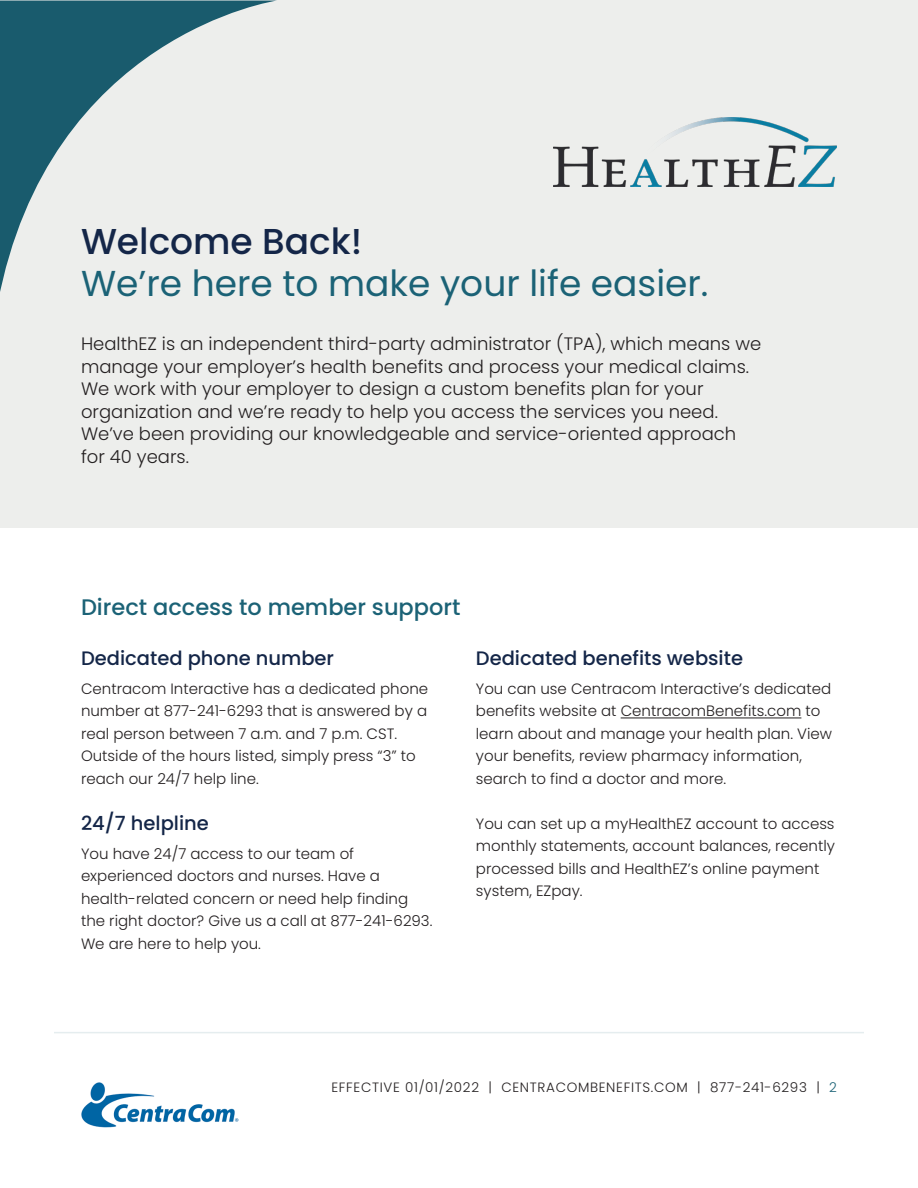
<style>
.page{position:relative;width:918px;height:1188px;background:#fff}
.page>*{position:absolute;margin:0;border:0;box-sizing:border-box;transform-origin:0 0}
.Header_Teal{font:36px/42px "Poppins";color:#1b6276}
.Subheader_Blue{font:500 22.5px "Poppins";color:#1b6276}
.Subheader_Blue-2{font:500 19.5px "Poppins";color:#142648}
.t1{font:300 18px/22.5px "Poppins";color:#231f20}
.t2{font:300 15px/22.5px "Poppins";color:#231f20}
.t3{font:300 13.5px "Poppins";letter-spacing:.05em;color:#231f20}
.s1{font-weight:500;color:#142648}
.s2{color:#1b6276}
</style>
<div class="page">
<img style="left:81px;top:1083px;width:158px;height:45px">
<hr style="left:54px;top:1032px;width:810px;height:1px;background:#e5edef">
<div style="left:0;top:1px;width:918px;height:527px;background:#edeeec"></div>
<hr style="left:621px;top:718px;width:180px;height:1px;background:#231f20">
<svg style="left:0;top:1px;width:274px;height:291px"></svg>
<img style="left:554px;top:118px;width:283px;height:69px">
<p class="Header_Teal" style="left:81px;top:221px;width:629px"><span class="s1">Welcome Back!<br></span>We’re here to make your life easier.</p>
<p class="t1" style="left:81px;top:333px;width:682px">HealthEZ is an independent third-party administrator (TPA), which means we manage your employer’s health benefits and process your medical claims.<br>We work with your employer to design a custom benefits plan for your</p>
<p class="t1" style="left:81px;top:400px;width:657px">organization and we’re ready to help you access the services you need.<br>We’ve been providing our knowledgeable and service-oriented approach</p>
<p class="t1" style="left:81px;top:445px;width:110px">for 40 years.</p>
<p class="Subheader_Blue" style="left:81px;top:594px;width:381px">Direct access to member support</p>
<p class="Subheader_Blue-2" style="left:81px;top:647px;width:255px">Dedicated phone number</p>
<p class="t2" style="left:81px;top:678px;width:349px;text-align:justify">Centracom Interactive has a dedicated phone number at 877-241-6293 that is answered by a real person between 7 a.m. and 7 p.m. CST.</p>
<p class="t2" style="left:81px;top:745px;width:336px">Outside of the hours listed, simply press “3” to reach our 24/7 help line.</p>
<p class="Subheader_Blue-2" style="left:81px;top:812px;width:129px">24/7 helpline</p>
<p class="t2" style="left:81px;top:843px;width:275px">You have 24/7 access to our team of</p>
<p class="t2" style="left:81px;top:865px;width:353px">experienced doctors and nurses. Have a health-related concern or need help finding the right doctor? Give us a call at 877-241-6293.<br>We are here to help you.</p>
<p class="Subheader_Blue-2" style="left:476px;top:647px;width:269px">Dedicated benefits website</p>
<p class="t2" style="left:476px;top:678px;width:358px">You can use Centracom Interactive’s dedicated benefits website at CentracomBenefits.com to learn about and manage your health plan. View your benefits, review pharmacy information, search to find a doctor and more.</p>
<p class="t2" style="left:476px;top:813px;width:361px">You can set up a myHealthEZ account to access monthly statements, account balances, recently</p>
<p class="t2" style="left:476px;top:858px;width:345px">processed bills and HealthEZ’s online payment system, EZpay.</p>
<p class="t3" style="left:332px;top:1079px;width:507px">EFFECTIVE 01/01/2022 | CENTRACOMBENEFITS.COM | 877-241-6293 | <span class="s2">2</span></p>
</div>
